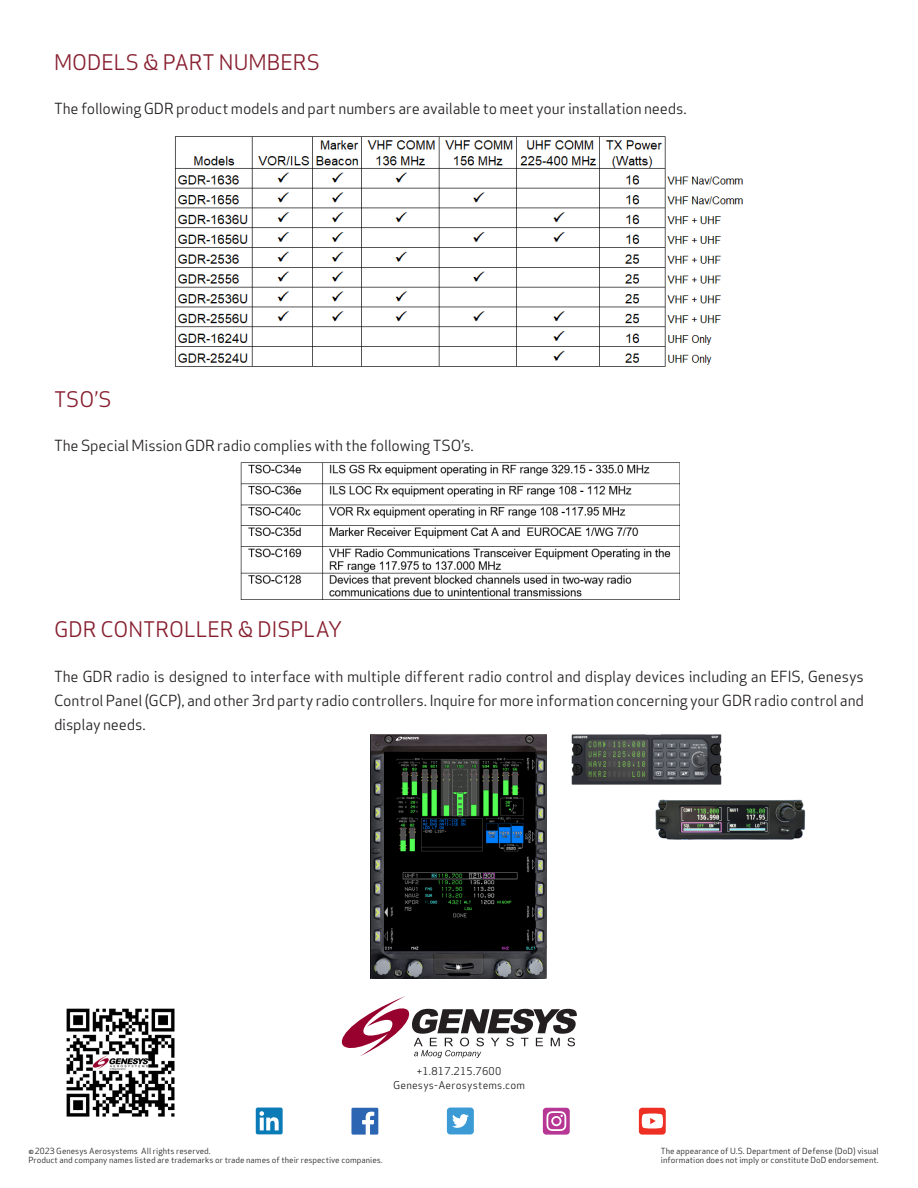
<style>
.page{position:relative;width:918px;height:1188px;background:#fff}
.page>*{position:absolute;margin:0;border:0;box-sizing:border-box;transform-origin:0 0}
.t1{font:21px "Apex Sans";color:#871f2f}
.t2{font:15px/24px "Apex Sans";letter-spacing:-.01em;color:#231f20;text-align:justify}
.t3{font:10.5px "Apex Sans";letter-spacing:.02em;color:#231f20}
.t4{font:8.25px/9px "Apex Sans";color:#231f20}
</style>
<div class="page">
<svg style="left:341px;top:996px;width:236px;height:62px"></svg>
<svg style="left:351px;top:1108px;width:27px;height:27px"></svg>
<div style="left:543px;top:1108px;width:27px;height:27px;background:#b73795;border-radius:3px"></div>
<svg style="left:547px;top:1111px;width:19px;height:20px"></svg>
<div style="left:256px;top:1108px;width:27px;height:26px;background:#0a7bb6;border-radius:2px"></div>
<svg style="left:259px;top:1111px;width:20px;height:19px"></svg>
<div style="left:447px;top:1108px;width:27px;height:26px;background:#3c9bd5;border-radius:3px"></div>
<svg style="left:452px;top:1114px;width:17px;height:14px"></svg>
<div style="left:639px;top:1108px;width:27px;height:27px;background:#ee2f24;border-radius:3px"></div>
<svg style="left:642px;top:1114px;width:21px;height:15px"></svg>
<img style="left:66px;top:1008px;width:109px;height:109px">
<img style="left:370px;top:735px;width:176px;height:243px">
<img style="left:385px;top:753px;width:150px;height:198px">
<img style="left:571px;top:735px;width:150px;height:49px">
<img style="left:656px;top:799px;width:149px;height:41px">
<img style="left:175px;top:136px;width:568px;height:231px">
<img style="left:240px;top:463px;width:440px;height:137px">
<p class="t1" style="left:54px;top:45px;width:268px">MODELS &amp; PART NUMBERS</p>
<p class="t2" style="left:54px;top:95px;width:634px">The following GDR product models and part numbers are available to meet your installation needs.</p>
<p class="t1" style="left:54px;top:382px;width:59px">TSO’S</p>
<p class="t2" style="left:54px;top:432px;width:421px">The Special Mission GDR radio complies with the following TSO’s.</p>
<p class="t1" style="left:54px;top:613px;width:290px">GDR CONTROLLER &amp; DISPLAY</p>
<p class="t2" style="left:54px;top:663px;width:812px">The GDR radio is designed to interface with multiple different radio control and display devices including an EFIS, Genesys Control Panel (GCP), and other 3rd party radio controllers. Inquire for more information concerning your GDR radio control and display needs.</p>
<p class="t3" style="left:417px;top:1063px;width:86px">+1.817.215.7600</p>
<p class="t3" style="left:393px;top:1077px;width:134px">Genesys-Aerosystems.com</p>
<p class="t4" style="left:28px;top:1145px;width:184px">©2023 Genesys Aerosystems All rights reserved.</p>
<p class="t4" style="left:28px;top:1154px;width:356px">Product and company names listed are trademarks or trade names of their respective companies.</p>
<p class="t4" style="left:661px;top:1145px;width:219px">The appearance of U.S. Department of Defense (DoD) visual information does not imply or constitute DoD endorsement.</p>
</div>
